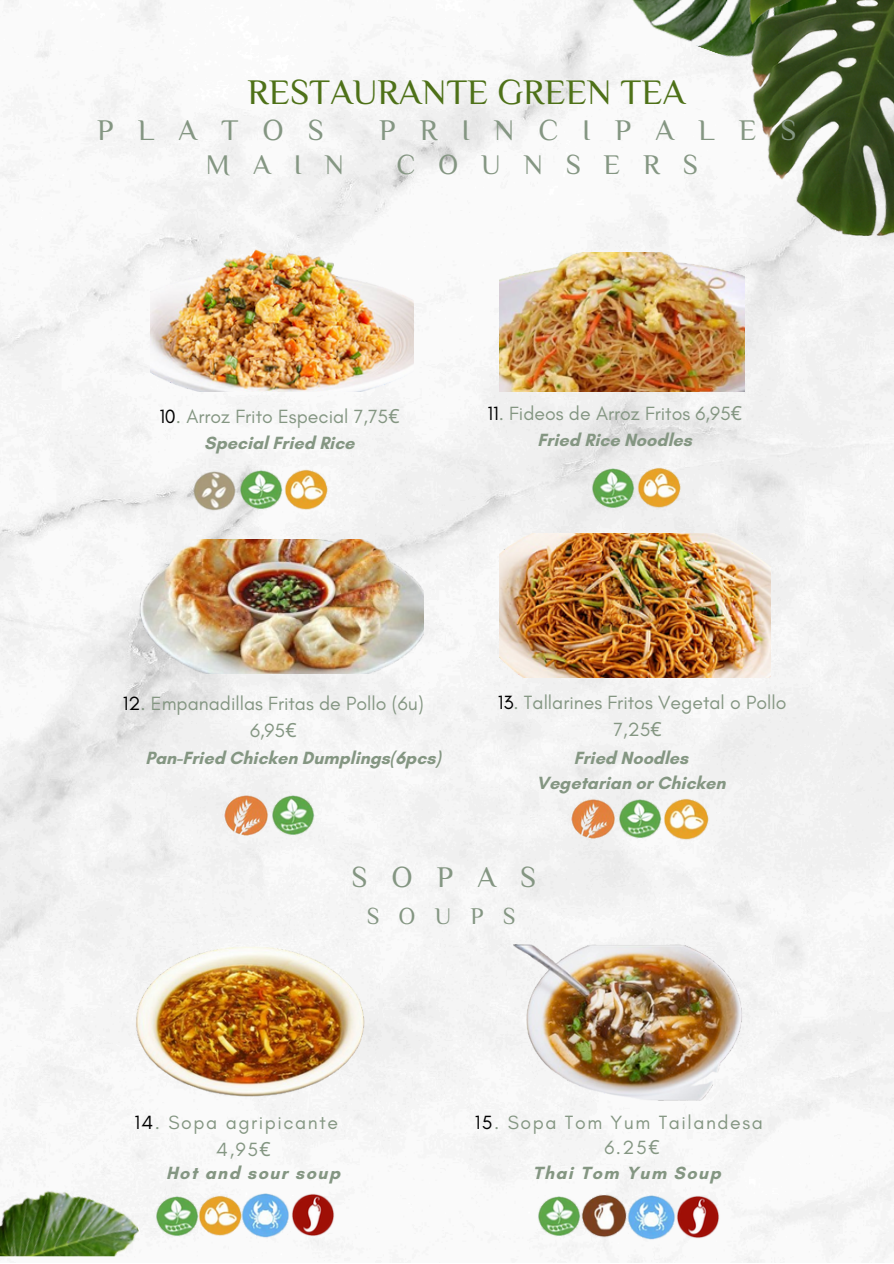
<style>
.page{position:relative;width:894px;height:1264px;background:#fff}
.page>*{position:absolute;margin:0;border:0;box-sizing:border-box;transform-origin:0 0}
.t1{font:35.85px "ZCOOL Xiao Wei";color:#4e7118}
.t2{font:29.85px "ZCOOL Xiao Wei";letter-spacing:.8em;color:#849682}
.t3{font:28.35px "ZCOOL Xiao Wei";letter-spacing:.8em;color:#849682}
.t4{font:23.85px "ZCOOL Xiao Wei";letter-spacing:.8em;color:#849682}
.t5{font:19.5px/27px "Glacial Indifference";color:#849682;text-align:center}
.t6{font:19.5px "Glacial Indifference";letter-spacing:.08em;color:#849682}
.t7{font:700 18px/24.8px "Glacial Indifference";color:#849682;text-align:center}
.t8{font:700 18px "Glacial Indifference";letter-spacing:.08em;color:#849682}
.s1{color:#000}
.s2{font-family:"Noto Sans"}
</style>
<div class="page">
<div style="left:0;top:0;width:893px;height:1262px;background:#f5f5f5"></div>
<img style="left:0;top:1168px;width:145px;height:88px">
<img style="left:606px;top:0;width:143px;height:95px">
<img style="left:749px;top:0;width:144px;height:235px">
<img style="left:150px;top:235px;width:263px;height:156px">
<img style="left:499px;top:253px;width:245px;height:138px">
<img style="left:513px;top:944px;width:230px;height:159px">
<img style="left:134px;top:929px;width:237px;height:178px">
<img style="left:133px;top:539px;width:290px;height:134px">
<img style="left:499px;top:534px;width:271px;height:144px">
<img style="left:192px;top:470px;width:46px;height:41px">
<img style="left:284px;top:469px;width:44px;height:42px">
<img style="left:238px;top:469px;width:46px;height:44px">
<img style="left:590px;top:467px;width:46px;height:44px">
<img style="left:637px;top:467px;width:43px;height:42px">
<img style="left:270px;top:794px;width:46px;height:44px">
<img style="left:219px;top:794px;width:49px;height:41px">
<img style="left:617px;top:798px;width:92px;height:44px">
<img style="left:565px;top:798px;width:50px;height:40px">
<img style="left:154px;top:1195px;width:46px;height:44px">
<img style="left:198px;top:1195px;width:39px;height:42px">
<img style="left:237px;top:1193px;width:53px;height:45px">
<img style="left:290px;top:1193px;width:45px;height:43px">
<img style="left:580px;top:1192px;width:48px;height:48px">
<img style="left:536px;top:1195px;width:46px;height:44px">
<img style="left:623px;top:1195px;width:53px;height:45px">
<img style="left:675px;top:1195px;width:45px;height:43px">
<p class="t1" style="left:247px;top:72px;width:439px">RESTAURANTE GREEN TEA</p>
<p class="t2" style="left:97px;top:114px;width:228px">PLATOS</p>
<h4 class="t3" style="left:293px;top:149px;width:52px">I N</h4>
<p class="t3" style="left:206px;top:149px;width:67px">M A</p>
<p class="t2" style="left:494px;top:113px;width:66px">N C</p>
<p class="t2" style="left:614px;top:113px;width:183px">PALES</p>
<p class="t2" style="left:379px;top:114px;width:60px">P R</p>
<p class="t2" style="left:461px;top:114px;width:10px">I</p>
<p class="t2" style="left:582px;top:114px;width:10px">I</p>
<p class="t3" style="left:396px;top:149px;width:303px">COUNSERS</p>
<p class="t5" style="left:159px;top:403px;width:241px"><span class="s1">10</span>. Arroz Frito Especial 7,75<span class="s2">€</span></p>
<h4 class="t7" style="left:204px;top:430px;width:152px">Special Fried Rice</h4>
<p class="t5" style="left:487px;top:400px;width:256px"><span class="s1">11</span>. Fideos de Arroz Fritos 6,95<span class="s2">€</span></p>
<p class="t7" style="left:537px;top:427px;width:156px">Fried Rice Noodles</p>
<p class="t5" style="left:123px;top:689px;width:302px"><span class="s1">12</span>. Empanadillas Fritas de Pollo (6u)<br>6,95<span class="s2">€</span></p>
<h2 class="t5" style="left:497px;top:688px;width:290px"><span class="s1">13</span>. Tallarines Fritos Vegetal o Pollo</h2>
<h3 class="t5" style="left:613px;top:715px;width:49px">7,25<span class="s2">€</span></h3>
<p class="t7" style="left:145px;top:745px;width:296px">Pan-Fried Chicken Dumplings(6pcs)</p>
<p class="t7" style="left:536px;top:745px;width:190px">Fried Noodles<br>Vegetarian or Chicken</p>
<h4 class="t2" style="left:351px;top:861px;width:186px">SOPAS</h4>
<p class="t4" style="left:366px;top:902px;width:150px">SOUPS</p>
<p class="t6" style="left:134px;top:1110px;width:205px"><span class="s1">14</span>. Sopa agripicante</p>
<p class="t5" style="left:216px;top:1135px;width:56px">4,95<span class="s2">€</span></p>
<p class="t8" style="left:166px;top:1161px;width:175px">Hot and sour soup</p>
<p class="t6" style="left:474px;top:1110px;width:289px"><span class="s1">15</span>. Sopa Tom Yum Tailandesa</p>
<h4 class="t5" style="left:604px;top:1134px;width:57px">6.25<span class="s2">€</span></h4>
<p class="t8" style="left:532px;top:1161px;width:189px">Thai Tom Yum Soup</p>
</div>
